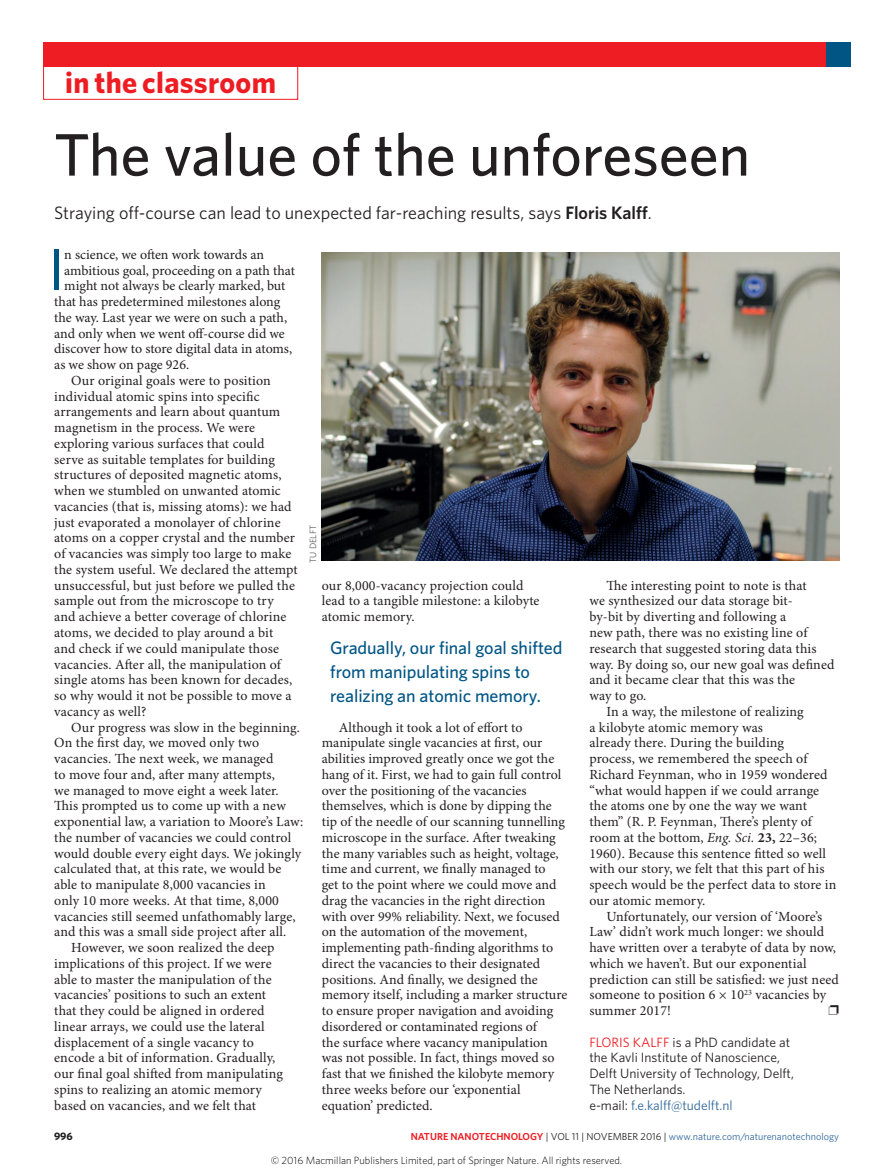
<style>
.page{position:relative;width:893px;height:1174px;background:#fff}
.page>*{position:absolute;margin:0;border:0;box-sizing:border-box;transform-origin:0 0}
.Title{font:500 60px "Whitney";color:#231f20}
.Body_first_w_drop_c{font:59.25px "Whitney";color:#005585}
.t1{font:700 30px "Whitney";letter-spacing:.01em;color:#ee1d23}
.Pull_quote{font:500 18px/24px "Whitney";letter-spacing:-.005em;color:#005585}
.Standfirst{font:18px "Whitney";color:#231f20}
.Body_text{font:13.95px/15.8px "Minion Pro";letter-spacing:.005em;color:#231f20}
.Body_first_w_drop_c-2{font:13.95px "Minion Pro";letter-spacing:-.005em;color:#231f20}
.Author_information{font:13.5px/15.8px "Whitney";color:#231f20}
.t2{font:700 10.8px "Whitney";color:#231f20}
.t3{font:10.5px "Whitney Light 2";color:#000}
.t4{font:10.2px "Whitney";color:#2f679b}
.Picture_credit{font:300 9px "Whitney";color:#231f20}
.s1{font-weight:600}
.s2{font-style:italic}
.s3{font-weight:700}
.s4{color:#ee1d23}
.s5{color:#2f679b}
.s6{font-weight:600;color:#ee1d23}
.s7{color:#231f20}
</style>
<div class="page">
<div style="left:43px;top:66px;width:255px;height:34px;border:1px solid #ee1d23"></div>
<div style="left:43px;top:43px;width:806px;height:24px;background:#ee1d23"></div>
<div style="left:826px;top:43px;width:24px;height:24px;background:#005585"></div>
<img style="left:322px;top:253px;width:517px;height:308px">
<h3 class="t1" style="left:65px;top:62px;width:212px">in the classroom</h3>
<p class="Title" style="left:54px;top:115px;width:698px">The value of the unforeseen</p>
<p class="Standfirst" style="left:54px;top:201px;width:599px">Straying off-course can lead to unexpected far-reaching results, says <span class="s1">Floris Kalff</span>.</p>
<p class="Body_first_w_drop_c" style="left:48px;top:230px;width:17px">I</p>
<p class="Body_first_w_drop_c-2" style="left:64px;top:246px;width:201px">n science, we often work towards an</p>
<p class="Body_first_w_drop_c-2" style="left:64px;top:262px;width:232px">ambitious goal, proceeding on a path that</p>
<p class="Body_first_w_drop_c-2" style="left:64px;top:277px;width:223px">might not always be clearly marked, but</p>
<p class="Body_first_w_drop_c-2" style="left:54px;top:293px;width:228px">that has predetermined milestones along</p>
<p class="Body_first_w_drop_c-2" style="left:54px;top:309px;width:235px">the way. Last year we were on such a path,</p>
<p class="Body_first_w_drop_c-2" style="left:54px;top:325px;width:232px">and only when we went off-course did we</p>
<p class="Body_first_w_drop_c-2" style="left:54px;top:340px;width:239px">discover how to store digital data in atoms,</p>
<p class="Body_first_w_drop_c-2" style="left:54px;top:356px;width:136px">as we show on page 926.</p>
<p class="Body_text" style="left:54px;top:373px;width:245px;text-indent:17px">Our original goals were to position individual atomic spins into specific arrangements and learn about quantum magnetism in the process. We were exploring various surfaces that could serve as suitable templates for building structures of deposited magnetic atoms, when we stumbled on unwanted atomic vacancies (that is, missing atoms): we had just evaporated a monolayer of chlorine atoms on a copper crystal and the number of vacancies was simply too large to make the system useful. We declared the attempt unsuccessful, but just before we pulled the sample out from the microscope to try and achieve a better coverage of chlorine atoms, we decided to play around a bit and check if we could manipulate those vacancies. After all, the manipulation of single atoms has been known for decades, so why would it not be possible to move a vacancy as well?</p>
<p class="Body_text" style="left:54px;top:719px;width:251px;text-indent:17px">Our progress was slow in the beginning.<br>On the first day, we moved only two vacancies. The next week, we managed<br>to move four and, after many attempts,<br>we managed to move eight a week later.<br>This prompted us to come up with a new exponential law, a variation to Moore’s Law: the number of vacancies we could control would double every eight days. We jokingly calculated that, at this rate, we would be able to manipulate 8,000 vacancies in<br>only 10 more weeks. At that time, 8,000 vacancies still seemed unfathomably large, and this was a small side project after all.</p>
<p class="Body_text" style="left:54px;top:940px;width:230px;text-indent:17px">However, we soon realized the deep implications of this project. If we were able to master the manipulation of the vacancies’ positions to such an extent that they could be aligned in ordered linear arrays, we could use the lateral displacement of a single vacancy to encode a bit of information. Gradually, our final goal shifted from manipulating spins to realizing an atomic memory based on vacancies, and we felt that</p>
<p class="Picture_credit" style="left:307px;top:562px;width:39px;rotate:-90deg">TU DELFT</p>
<p class="Body_text" style="left:589px;top:578px;width:247px;text-indent:17px">The interesting point to note is that<br>we synthesized our data storage bit-<br>by-bit by diverting and following a<br>new path, there was no existing line of research that suggested storing data this way. By doing so, our new goal was defined and it became clear that this was the<br>way to go.</p>
<p class="Body_text" style="left:589px;top:704px;width:248px;text-indent:17px">In a way, the milestone of realizing<br>a kilobyte atomic memory was<br>already there. During the building<br>process, we remembered the speech of Richard Feynman, who in 1959 wondered “what would happen if we could arrange the atoms one by one the way we want them” (R. P. Feynman, There’s plenty of room at the bottom, <span class="s2">Eng. Sci.</span> <span class="s3">23,</span> 22–36; 1960). Because this sentence fitted so well with our story, we felt that this part of his speech would be the perfect data to store in our atomic memory.</p>
<p class="Body_text" style="left:589px;top:908px;width:251px;text-indent:17px">Unfortunately, our version of ‘Moore’s Law’ didn’t work much longer: we should have written over a terabyte of data by now, which we haven’t. But our exponential prediction can still be satisfied: we just need someone to position 6 × 10<sup>23</sup> vacancies by summer 2017!</p>
<p class="Author_information" style="left:589px;top:1033px;width:206px"><span class="s4">FLORIS KALFF</span> is a PhD candidate at the Kavli Institute of Nanoscience,<br>Delft University of Technology, Delft,<br>The Netherlands.<br>e-mail: <span class="s5">f.e.kalff@tudelft.nl</span></p>
<p class="Body_text" style="left:322px;top:578px;width:219px">our 8,000-vacancy projection could lead to a tangible milestone: a kilobyte atomic memory.</p>
<p class="Pull_quote" style="left:330px;top:635px;width:234px">Gradually, our final goal shifted from manipulating spins to realizing an atomic memory.</p>
<p class="Body_text" style="left:322px;top:719px;width:247px;text-indent:17px">Although it took a lot of effort to manipulate single vacancies at first, our abilities improved greatly once we got the hang of it. First, we had to gain full control over the positioning of the vacancies themselves, which is done by dipping the tip of the needle of our scanning tunnelling microscope in the surface. After tweaking the many variables such as height, voltage, time and current, we finally managed to<br>get to the point where we could move and drag the vacancies in the right direction with over 99% reliability. Next, we focused on the automation of the movement, implementing path-finding algorithms to direct the vacancies to their designated positions. And finally, we designed the memory itself, including a marker structure to ensure proper navigation and avoiding disordered or contaminated regions of<br>the surface where vacancy manipulation was not possible. In fact, things moved so fast that we finished the kilobyte memory three weeks before our ‘exponential equation’ predicted.</p>
<p class="t2" style="left:54px;top:1129px;width:20px">996</p>
<p class="t4" style="left:411px;top:1129px;width:430px"><span class="s6">NATURE NANOTECHNOLOGY</span> <span class="s7">| VOL 11 | NOVEMBER 2016 |</span> www.nature.com/naturenanotechnology</p>
<p class="t3" style="left:271px;top:1153px;width:353px">© 2016 Macmillan Publishers Limited, part of Springer Nature. All rights reserved.</p>
</div>
